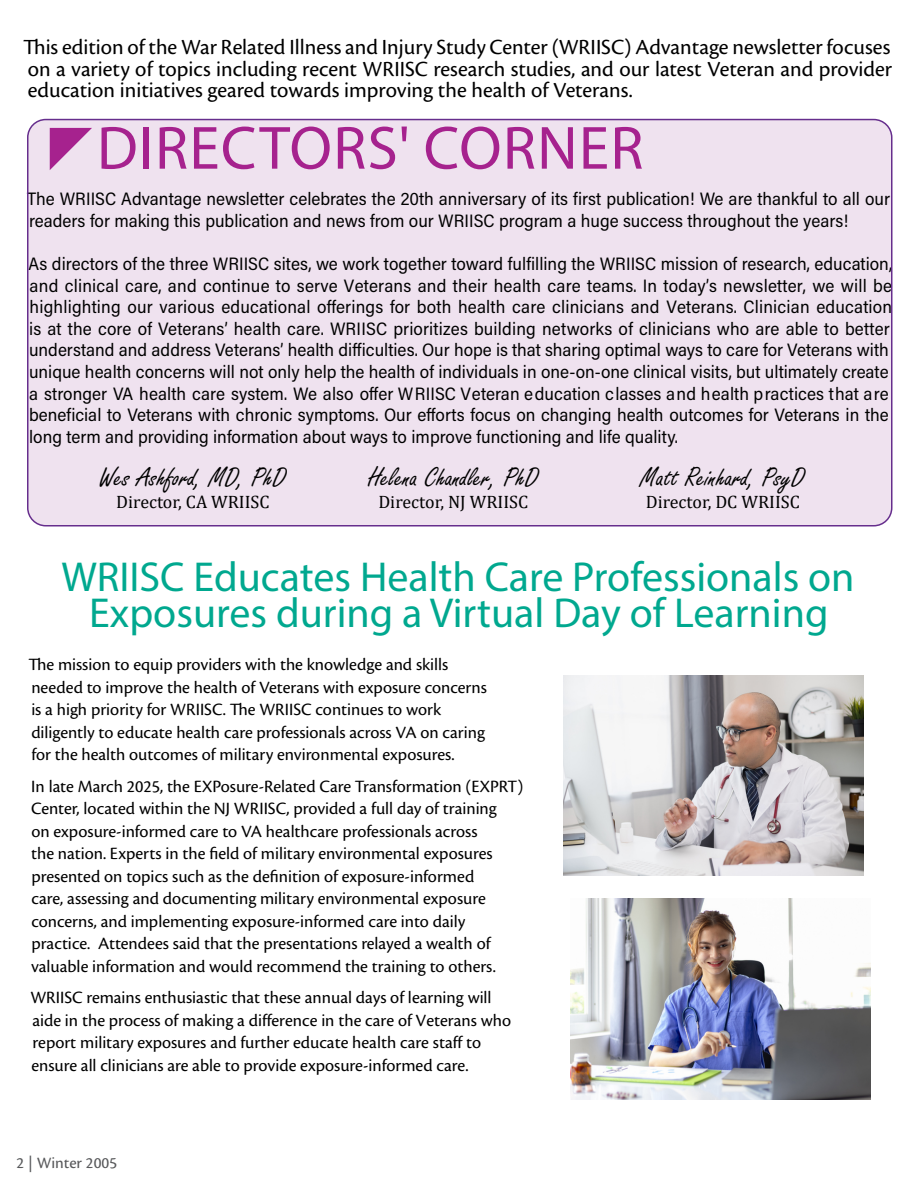
<style>
.page{position:relative;width:918px;height:1188px;background:#fff}
.page>*{position:absolute;margin:0;border:0;box-sizing:border-box;transform-origin:0 0}
.t1{font:61.5px "Myriad Pro";letter-spacing:.02em;color:#a6228e}
.t2{font:42px/36px "Myriad Pro";color:#00a88f;text-align:center}
.t3{font:28.5px "Freestyle Script";color:#000}
.t4{font:22.5px/21.6px "Cronos Pro";color:#000;text-align:justify}
.t5{font:18px/21.6px "Acumin Pro Semi Cond";color:#000}
.t6{font:18px/22.5px "Cronos Pro";color:#000}
.t7{font:18px "Cambria";color:#000}
.t8{font:16.5px "Cronos Pro Capt";color:#58595b}
</style>
<div class="page">
<div style="left:28px;top:120px;width:864px;height:406px;background:#efe2ef;border-radius:18px"></div>
<div style="left:27px;top:119px;width:865px;height:407px;border:2px solid #662e8d;border-radius:18px"></div>
<img style="left:564px;top:675px;width:300px;height:201px">
<img style="left:570px;top:899px;width:301px;height:200px">
<p class="t4" style="left:23px;top:36px;width:870px">This edition of the War Related Illness and Injury Study Center (WRIISC) Advantage newsletter focuses on a variety of topics including recent WRIISC research studies, and our latest Veteran and provider education initiatives geared towards improving the health of Veterans.</p>
<h1 class="t1" style="left:97px;top:110px;width:548px">DIRECTORS' CORNER</h1>
<p class="t5" style="left:27px;top:187px;width:864px">The WRIISC Advantage newsletter celebrates the 20th anniversary of its first publication! We are thankful to all our readers for making this publication and news from our WRIISC program a huge success throughout the years!</p>
<p class="t5" style="left:28px;top:252px;width:865px">As directors of the three WRIISC sites, we work together toward fulfilling the WRIISC mission of research, education, and clinical care, and continue to serve Veterans and their health care teams. In today’s newsletter, we will be highlighting our various educational offerings for both health care clinicians and Veterans. Clinician education is at the core of Veterans’ health care. WRIISC prioritizes building networks of clinicians who are able to better understand and address Veterans’ health difficulties. Our hope is that sharing optimal ways to care for Veterans with unique health concerns will not only help the health of individuals in one-on-one clinical visits, but ultimately create a stronger VA health care system. We also offer WRIISC Veteran education classes and health practices that are beneficial to Veterans with chronic symptoms. Our efforts focus on changing health outcomes for Veterans in the long term and providing information about ways to improve functioning and life quality.</p>
<p class="t3" style="left:99px;top:462px;width:188px">Wes Ashford, MD, PhD</p>
<p class="t7" style="left:116px;top:491px;width:155px">Director, CA WRIISC</p>
<p class="t3" style="left:368px;top:462px;width:171px">Helena Chandler, PhD</p>
<p class="t7" style="left:378px;top:491px;width:151px">Director, NJ WRIISC</p>
<p class="t3" style="left:641px;top:462px;width:166px">Matt Reinhard, PsyD</p>
<p class="t7" style="left:646px;top:491px;width:156px">Director, DC WRIISC</p>
<h2 class="t2" style="left:61px;top:558px;width:795px">WRIISC Educates Health Care Professionals on<br>Exposures during a Virtual Day of Learning</h2>
<p class="t6" style="left:28px;top:654px;width:460px">The mission to equip providers with the knowledge and skills needed to improve the health of Veterans with exposure concerns is a high priority for WRIISC. The WRIISC continues to work diligently to educate health care professionals across VA on caring for the health outcomes of military environmental exposures.</p>
<p class="t6" style="left:31px;top:775px;width:494px">In late March 2025, the EXPosure-Related Care Transformation (EXPRT)<br>Center, located within the NJ WRIISC, provided a full day of training<br>on exposure-informed care to VA healthcare professionals across<br>the nation. Experts in the field of military environmental exposures presented on topics such as the definition of exposure-informed<br>care, assessing and documenting military environmental exposure concerns, and implementing exposure-informed care into daily practice. Attendees said that the presentations relayed a wealth of valuable information and would recommend the training to others.</p>
<p class="t6" style="left:30px;top:987px;width:482px">WRIISC remains enthusiastic that these annual days of learning will aide in the process of making a difference in the care of Veterans who report military exposures and further educate health care staff to ensure all clinicians are able to provide exposure-informed care.</p>
<p class="t8" style="left:16px;top:1154px;width:102px">2 | Winter 2005</p>
</div>
